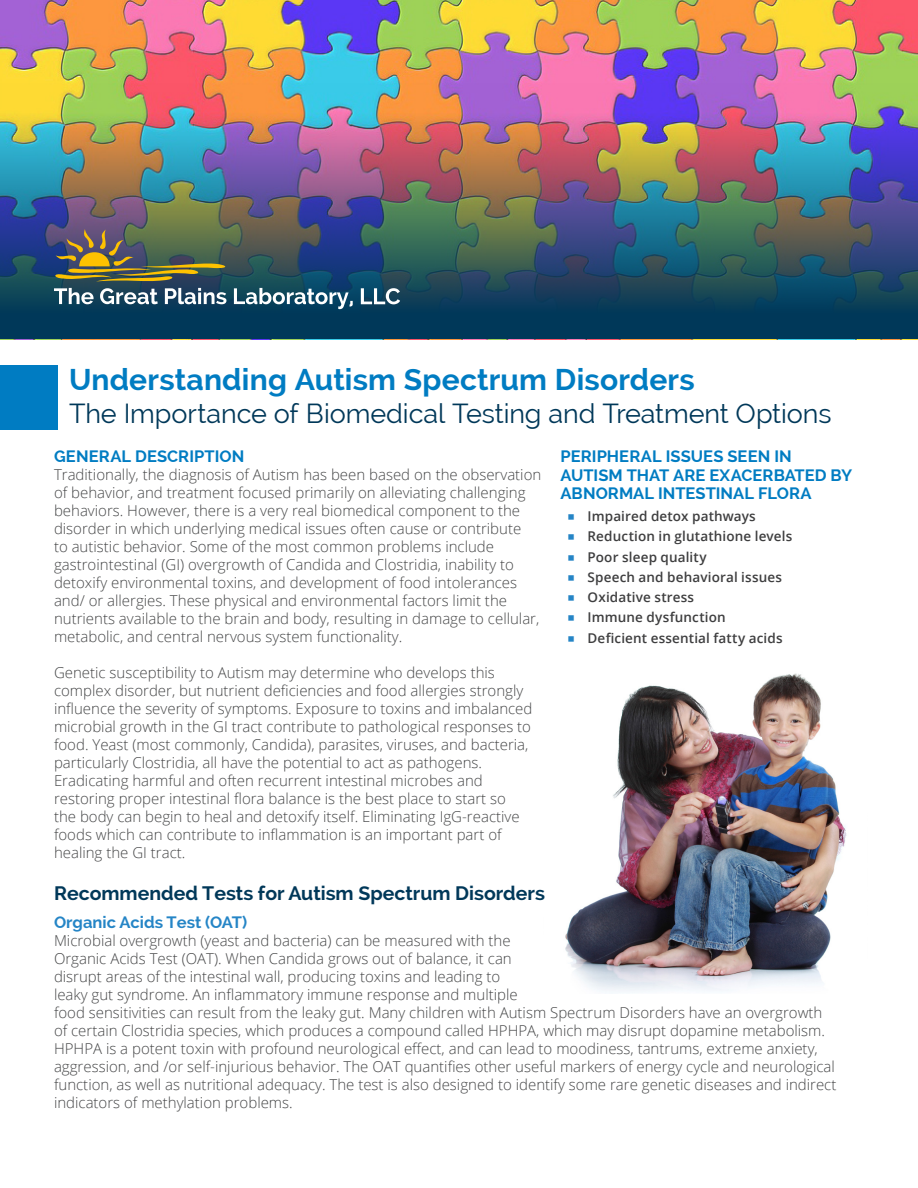
<style>
.page{position:relative;width:918px;height:1188px;background:#fff}
.page>*{position:absolute;margin:0;border:0;box-sizing:border-box;transform-origin:0 0}
.Body_Text{font:700 30px "Raleway";letter-spacing:.005em;color:#007cc2}
.Body_Text-2{font:27px "Raleway";letter-spacing:-.005em;color:#003859}
.t1{font:700 19.5px "Raleway";color:#003859}
.Body_Text_9_5p{font:700 16.5px/18.8px "Raleway";color:#007cc2}
.Body_Text-3{font:700 16.5px "Raleway";color:#2585c6}
.t2{font:300 15px/18px "Open Sans";color:#464748}
.t3{font:600 13.5px "Open Sans";letter-spacing:.01em;color:#3e3e3f}
.s1{font-family:"Orator Std";font-weight:400;color:#2585c6}
</style>
<div class="page">
<img style="left:565px;top:673px;width:282px;height:320px">
<img style="left:0;top:0;width:918px;height:83px">
<img style="left:0;top:83px;width:918px;height:256px">
<div style="left:0;top:365px;width:57px;height:65px;background:#007cc2"></div>
<svg style="left:54px;top:229px;width:299px;height:80px;background:#4d6264"></svg>
<svg style="left:361px;top:288px;width:39px;height:16px"></svg>
<p class="Body_Text" style="left:69px;top:362px;width:627px">Understanding Autism Spectrum Disorders</p>
<p class="Body_Text-2" style="left:69px;top:398px;width:764px">The Importance of Biomedical Testing and Treatment Options</p>
<p class="Body_Text_9_5p" style="left:54px;top:447px;width:192px">GENERAL DESCRIPTION</p>
<p class="t2" style="left:54px;top:465px;width:489px">Traditionally, the diagnosis of Autism has been based on the observation of behavior, and treatment focused primarily on alleviating challenging behaviors. However, there is a very real biomedical component to the disorder in which underlying medical issues often cause or contribute<br>to autistic behavior. Some of the most common problems include gastrointestinal (GI) overgrowth of Candida and Clostridia, inability to detoxify environmental toxins, and development of food intolerances and/ or allergies. These physical and environmental factors limit the nutrients available to the brain and body, resulting in damage to cellular, metabolic, and central nervous system functionality.</p>
<p class="t2" style="left:54px;top:663px;width:480px">Genetic susceptibility to Autism may determine who develops this complex disorder, but nutrient deficiencies and food allergies strongly influence the severity of symptoms. Exposure to toxins and imbalanced microbial growth in the GI tract contribute to pathological responses to food. Yeast (most commonly, Candida), parasites, viruses, and bacteria, particularly Clostridia, all have the potential to act as pathogens.<br>Eradicating harmful and often recurrent intestinal microbes and restoring proper intestinal flora balance is the best place to start so<br>the body can begin to heal and detoxify itself. Eliminating IgG-reactive foods which can contribute to inflammation is an important part of</p>
<p class="Body_Text_9_5p" style="left:561px;top:447px;width:293px">PERIPHERAL ISSUES SEEN IN<br>AUTISM THAT ARE EXACERBATED BY<br>ABNORMAL INTESTINAL FLORA</p>
<p class="t3" style="left:567px;top:507px;width:190px"><span class="s1">■</span> Impaired detox pathways</p>
<p class="t3" style="left:567px;top:527px;width:227px"><span class="s1">■</span> Reduction in glutathione levels</p>
<p class="t3" style="left:567px;top:547px;width:141px"><span class="s1">■</span> Poor sleep quality</p>
<p class="t3" style="left:567px;top:568px;width:216px"><span class="s1">■</span> Speech and behavioral issues</p>
<p class="t3" style="left:567px;top:588px;width:128px"><span class="s1">■</span> Oxidative stress</p>
<p class="t3" style="left:567px;top:608px;width:160px"><span class="s1">■</span> Immune dysfunction</p>
<p class="t3" style="left:567px;top:628px;width:217px"><span class="s1">■</span> Deficient essential fatty acids</p>
<p class="t2" style="left:54px;top:843px;width:133px">healing the GI tract.</p>
<p class="t1" style="left:54px;top:882px;width:492px">Recommended Tests for Autism Spectrum Disorders</p>
<p class="Body_Text-3" style="left:54px;top:913px;width:195px">Organic Acids Test (OAT)</p>
<p class="t2" style="left:54px;top:932px;width:784px">Microbial overgrowth (yeast and bacteria) can be measured with the<br>Organic Acids Test (OAT). When Candida grows out of balance, it can<br>disrupt areas of the intestinal wall, producing toxins and leading to<br>leaky gut syndrome. An inflammatory immune response and multiple<br>food sensitivities can result from the leaky gut. Many children with Autism Spectrum Disorders have an overgrowth of certain Clostridia species, which produces a compound called HPHPA, which may disrupt dopamine metabolism.<br>HPHPA is a potent toxin with profound neurological effect, and can lead to moodiness, tantrums, extreme anxiety, aggression, and /or self-injurious behavior. The OAT quantifies other useful markers of energy cycle and neurological function, as well as nutritional adequacy. The test is also designed to identify some rare genetic diseases and indirect indicators of methylation problems.</p>
</div>
